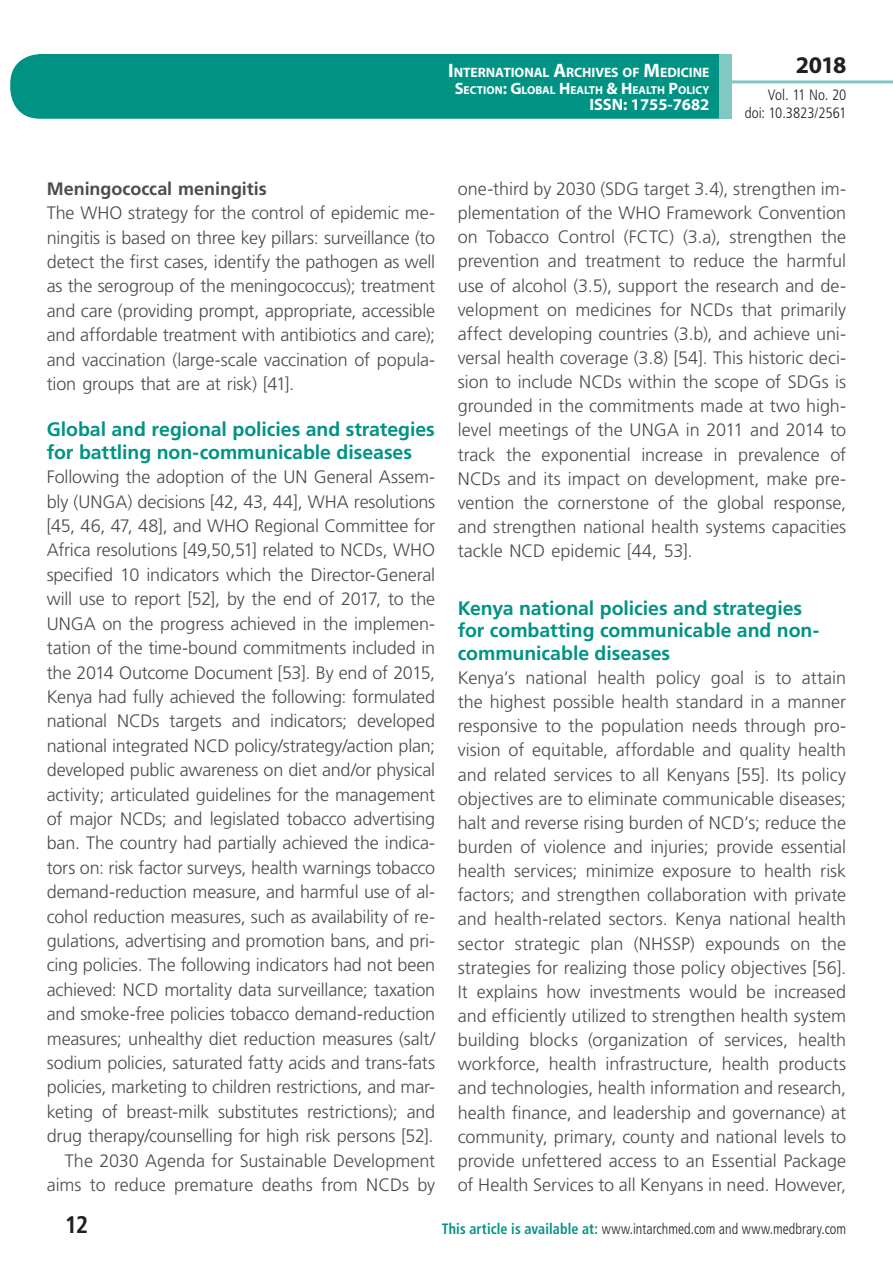
<style>
.page{position:relative;width:893px;height:1263px;background:#fff}
.page>*{position:absolute;margin:0;border:0;box-sizing:border-box;transform-origin:0 0}
.t1{font:700 24px "Myriad Pro";color:#231f20}
.t2{font:700 condensed 24px "Frutiger LT Std";color:#231f20}
.t3{font:700 19.5px/22.6px "Frutiger LT Std";letter-spacing:-.005em;color:#009384}
.t4{font:300 18px/24.5px "Frutiger LT Std";letter-spacing:-.01em;color:#4b4c4d;text-align:justify}
.t5{font:700 18px "Frutiger LT Std";color:#4b4c4d}
.t6{font:700 16.5px "Myriad Pro";color:#fff}
.t7{font:300 condensed 15px "Frutiger LT Std";color:#231f20;scale:.94 1}
.t8{font:300 condensed 15px/18px "Frutiger LT Std";color:#231f20;text-align:right}
.t9{font:700 13.65px "Myriad Pro";letter-spacing:-.005em;color:#fff}
.t10{font:700 11.55px "Myriad Pro";color:#fff}
.s1{font-size:19.5px}
.s2{font-size:16.5px}
.s3{font-weight:700;color:#009384}
</style>
<div class="page">
<div style="left:10px;top:54px;width:775px;height:65px;background:#009384;border-radius:30px"></div>
<div style="left:732px;top:0;width:161px;height:157px;background:#fff"></div>
<hr style="left:730px;top:80px;width:163px;height:3px;background:#80c9c2">
<div style="left:719px;top:54px;width:13px;height:65px;background:#80c9c2"></div>
<p class="t9" style="left:448px;top:64px;width:263px"><span class="s1">I</span>NTERNATIONAL <span class="s1">A</span>RCHIVES OF <span class="s1">M</span>EDICINE</p>
<p class="t10" style="left:455px;top:82px;width:256px"><span class="s2">S</span>ECTION<span class="s2">: G</span>LOBAL <span class="s2">H</span> EALTH <span class="s2">&amp; H</span> EALTH <span class="s2">P</span>OLICY</p>
<p class="t6" style="left:589px;top:94px;width:122px">ISSN: 1755-7682</p>
<h1 class="t1" style="left:796px;top:49px;width:52px">2018</h1>
<p class="t8" style="left:745px;top:86px;width:103px">Vol. 11 No. 20 doi: 10.3823/2561</p>
<p class="t5" style="left:47px;top:178px;width:221px">Meningococcal meningitis</p>
<p class="t4" style="left:47px;top:201px;width:390px">The WHO strategy for the control of epidemic me&shy;ningitis is based on three key pillars: surveillance (to detect the first cases, identify the pathogen as well as the serogroup of the meningococcus); treatment and care (providing prompt, appropriate, accessible and affordable treatment with antibiotics and care); and vaccination (large-scale vaccination of popula&shy;tion groups that are at risk) [41].</p>
<p class="t3" style="left:47px;top:418px;width:390px">Global and regional policies and strategies for battling non-communicable diseases</p>
<p class="t4" style="left:47px;top:465px;width:390px;text-align:right">Following the adoption of the UN General Assem&shy;bly (UNGA) decisions [42, 43, 44], WHA resolutions [45, 46, 47, 48], and WHO Regional Committee for Africa resolutions [49,50,51] related to NCDs, WHO specified 10 indicators which the Director-General will use to report [52], by the end of 2017, to the UNGA on the progress achieved in the implemen&shy;tation of the time-bound commitments included in the 2014 Outcome Document [53]. By end of 2015, Kenya had fully achieved the following: formulated national NCDs targets and indicators; developed national integrated NCD policy/strategy/action plan; developed public awareness on diet and/or physical activity; articulated guidelines for the management of major NCDs; and legislated tobacco advertising ban. The country had partially achieved the indica&shy;tors on: risk factor surveys, health warnings tobacco demand-reduction measure, and harmful use of al&shy;cohol reduction measures, such as availability of re&shy;gulations, advertising and promotion bans, and pri&shy;cing policies. The following indicators had not been achieved: NCD mortality data surveillance; taxation and smoke-free policies tobacco demand-reduction measures; unhealthy diet reduction measures (salt/ sodium policies, saturated fatty acids and trans-fats policies, marketing to children restrictions, and mar&shy;keting of breast-milk substitutes restrictions); and drug therapy/counselling for high risk persons [52].<br>The 2030 Agenda for Sustainable Development aims to reduce premature deaths from NCDs by</p>
<p class="t4" style="left:458px;top:177px;width:390px">one-third by 2030 (SDG target 3.4), strengthen im&shy;plementation of the WHO Framework Convention on Tobacco Control (FCTC) (3.a), strengthen the prevention and treatment to reduce the harmful use of alcohol (3.5), support the research and de&shy;velopment on medicines for NCDs that primarily affect developing countries (3.b), and achieve uni&shy;versal health coverage (3.8) [54]. This historic deci&shy;sion to include NCDs within the scope of SDGs is grounded in the commitments made at two high&shy;level meetings of the UNGA in 2011 and 2014 to track the exponential increase in prevalence of NCDs and its impact on development, make pre&shy;vention the cornerstone of the global response, and strengthen national health systems capacities tackle NCD epidemic [44, 53].</p>
<p class="t3" style="left:458px;top:596px;width:363px">Kenya national policies and strategies for combatting communicable and non&shy;communicable diseases</p>
<p class="t4" style="left:458px;top:666px;width:390px">Kenya’s national health policy goal is to attain the highest possible health standard in a manner responsive to the population needs through pro&shy;vision of equitable, affordable and quality health and related services to all Kenyans [55]. Its policy objectives are to eliminate communicable diseases; halt and reverse rising burden of NCD’s; reduce the burden of violence and injuries; provide essential health services; minimize exposure to health risk factors; and strengthen collaboration with private and health-related sectors. Kenya national health sector strategic plan (NHSSP) expounds on the strategies for realizing those policy objectives [56].<br>It explains how investments would be increased and efficiently utilized to strengthen health system building blocks (organization of services, health workforce, health infrastructure, health products and technologies, health information and research, health finance, and leadership and governance) at community, primary, county and national levels to provide unfettered access to an Essential Package of Health Services to all Kenyans in need. However,</p>
<h1 class="t2" style="left:65px;top:1210px;width:25px">12</h1>
<p class="t7" style="left:442px;top:1220px;width:432px"><span class="s3">This article is available at:</span> www.intarchmed.com and www.medbrary.com</p>
</div>
